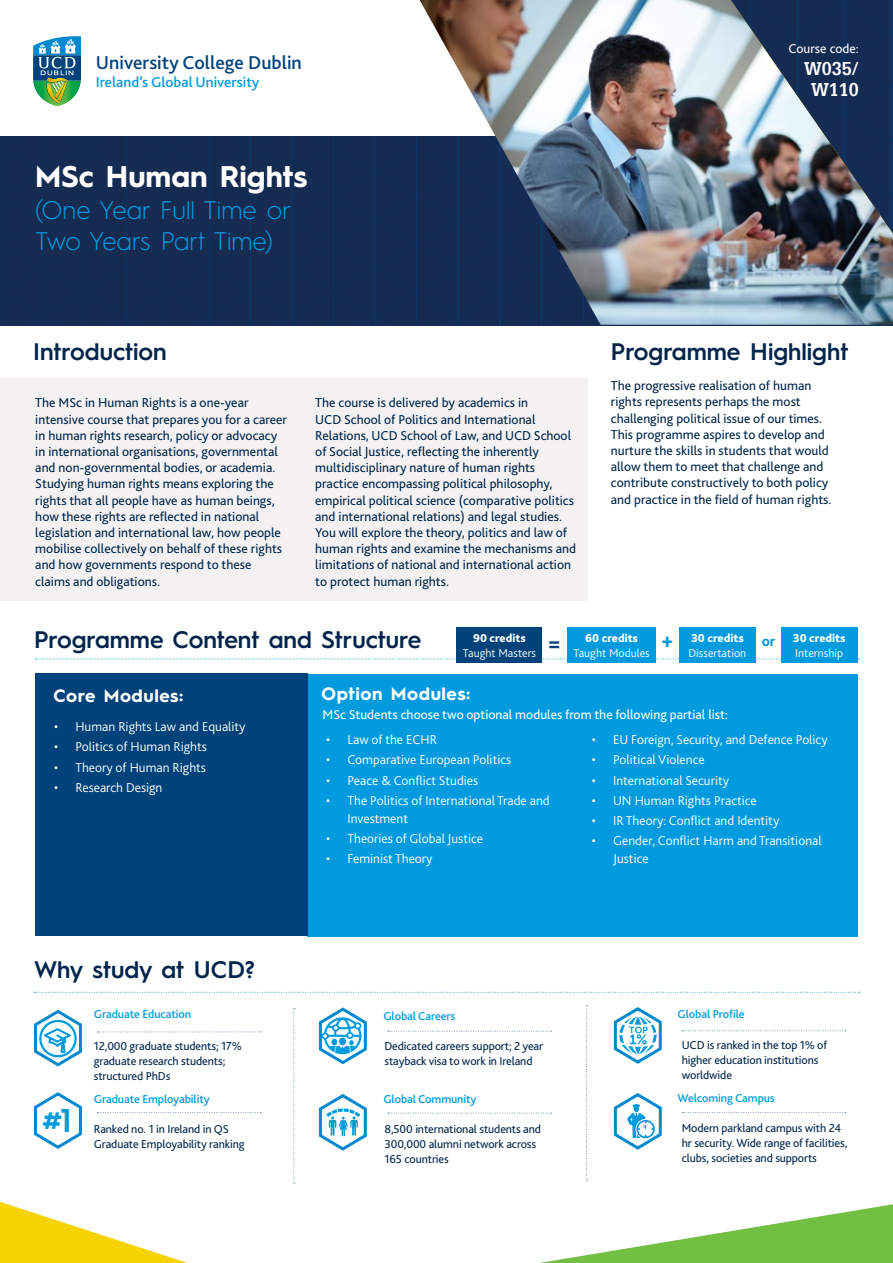
<style>
.page{position:relative;width:893px;height:1263px;background:#fff}
.page>*{position:absolute;margin:0;border:0;box-sizing:border-box;transform-origin:0 0}
.t1{font:600 33px "Hurme Geometric Sans 1";color:#009bdf}
.t2{font:700 30px "Hurme Geometric Sans 1";color:#fff}
.t3{font:300 25.5px/31.5px "Hurme Geometric Sans 1";color:#009bdf}
.t4{font:600 24px "Hurme Geometric Sans 1";color:#00254a}
.t5{font:800 21px "Bliss 2";color:#00427a}
.t6{font:800 21px "Bliss 2";color:#009bdf}
.t7{font:500 19.5px "Bliss 2";color:#00427a}
.t8{font:700 18px "Hurme Geometric Sans 1";letter-spacing:.03em;color:#fff}
.t9{font:700 18px/21.6px "Glypha LT";color:#fff;text-align:center}
.t10{font:500 15px "Bliss 2";color:#009bdf}
.t11{font:800 15px "Bliss 2";color:#009bdf}
.t12{font:13.5px/16.2px "Bliss 2";color:#00254a}
.t13{font:300 13.5px/18px "Bliss 2";color:#fff}
.t14{font:13.5px "Bliss 2";color:#fff}
.t15{font:12px/15px "Bliss 2";letter-spacing:-.01em;color:#00254a}
.t16{font:500 12px "Bliss 2";letter-spacing:-.01em;color:#009bdf}
.t17{font:300 12px "Bliss 2";color:#fff}
.t18{font:800 12px "Bliss 2";color:#fff}
</style>
<div class="page">
<div style="left:308px;top:674px;width:550px;height:262px;background:#009bdf"></div>
<div style="left:35px;top:674px;width:273px;height:262px;background:#00427a"></div>
<svg style="left:35px;top:658px;width:825px;height:1px"></svg>
<div style="left:0;top:378px;width:587px;height:222px;background:#f3f1f1"></div>
<svg style="left:540px;top:1204px;width:353px;height:59px"></svg>
<svg style="left:0;top:1202px;width:188px;height:61px"></svg>
<svg style="left:293px;top:1008px;width:2px;height:176px"></svg>
<svg style="left:586px;top:1005px;width:1px;height:176px"></svg>
<svg style="left:318px;top:1094px;width:49px;height:57px"></svg>
<svg style="left:318px;top:1007px;width:49px;height:58px"></svg>
<svg style="left:97px;top:1031px;width:164px;height:1px"></svg>
<svg style="left:388px;top:1031px;width:164px;height:1px"></svg>
<svg style="left:388px;top:1113px;width:164px;height:1px"></svg>
<svg style="left:97px;top:1112px;width:164px;height:1px"></svg>
<svg style="left:34px;top:1092px;width:48px;height:57px"></svg>
<svg style="left:34px;top:992px;width:826px;height:1px"></svg>
<svg style="left:34px;top:1009px;width:48px;height:58px"></svg>
<img style="left:0;top:0;width:893px;height:325px">
<div style="left:457px;top:628px;width:85px;height:35px;background:#00427a"></div>
<div style="left:567px;top:628px;width:89px;height:35px;background:#009bdf"></div>
<div style="left:679px;top:628px;width:77px;height:35px;background:#009bdf"></div>
<svg style="left:613px;top:1007px;width:49px;height:57px"></svg>
<svg style="left:613px;top:1093px;width:49px;height:57px"></svg>
<svg style="left:682px;top:1030px;width:164px;height:1px"></svg>
<svg style="left:682px;top:1112px;width:164px;height:1px"></svg>
<div style="left:781px;top:628px;width:76px;height:35px;background:#009bdf"></div>
<h3 class="t7" style="left:96px;top:50px;width:207px">University College Dublin</h3>
<p class="t10" style="left:96px;top:73px;width:165px">Ireland’s Global University</p>
<h2 class="t2" style="left:35px;top:156px;width:274px">MSc Human Rights</h2>
<h3 class="t3" style="left:35px;top:193px;width:257px">(One Year Full Time or<br>Two Years Part Time)</h3>
<p class="t14" style="left:788px;top:40px;width:72px">Course code:</p>
<h3 class="t9" style="left:804px;top:57px;width:57px">W035/<br>W110</h3>
<h3 class="t4" style="left:33px;top:335px;width:135px">Introduction</h3>
<h3 class="t4" style="left:611px;top:335px;width:239px">Programme Highlight</h3>
<p class="t12" style="left:35px;top:394px;width:253px">The MSc in Human Rights is a one-year intensive course that prepares you for a career in human rights research, policy or advocacy in international organisations, governmental and non-governmental bodies, or academia.<br>Studying human rights means exploring the rights that all people have as human beings, how these rights are reflected in national legislation and international law, how people mobilise collectively on behalf of these rights and how governments respond to these claims and obligations.</p>
<p class="t12" style="left:315px;top:394px;width:262px">The course is delivered by academics in<br>UCD School of Politics and International Relations, UCD School of Law, and UCD School of Social Justice, reflecting the inherently multidisciplinary nature of human rights practice encompassing political philosophy, empirical political science (comparative politics and international relations) and legal studies.<br>You will explore the theory, politics and law of human rights and examine the mechanisms and limitations of national and international action to protect human rights.</p>
<p class="t12" style="left:611px;top:377px;width:222px">The progressive realisation of human rights represents perhaps the most challenging political issue of our times.<br>This programme aspires to develop and nurture the skills in students that would allow them to meet that challenge and contribute constructively to both policy and practice in the field of human rights.</p>
<h3 class="t4" style="left:34px;top:623px;width:389px">Programme Content and Structure</h3>
<p class="t18" style="left:473px;top:631px;width:54px">90 credits</p>
<p class="t17" style="left:463px;top:645px;width:75px">Taught Masters</p>
<h3 class="t8" style="left:54px;top:683px;width:131px">Core Modules:</h3>
<h3 class="t8" style="left:322px;top:681px;width:150px">Option Modules:</h3>
<p class="t18" style="left:585px;top:631px;width:54px">60 credits</p>
<p class="t17" style="left:573px;top:645px;width:78px">Taught Modules</p>
<h3 class="t5" style="left:549px;top:630px;width:13px">=</h3>
<h3 class="t6" style="left:661px;top:627px;width:13px">+</h3>
<p class="t18" style="left:691px;top:631px;width:54px">30 credits</p>
<p class="t17" style="left:688px;top:645px;width:59px">Dissertation</p>
<p class="t11" style="left:762px;top:631px;width:15px">or</p>
<p class="t18" style="left:793px;top:631px;width:54px">30 credits</p>
<p class="t17" style="left:795px;top:645px;width:50px">Internship</p>
<p class="t13" style="left:54px;top:717px;width:193px">• Human Rights Law and Equality</p>
<p class="t13" style="left:54px;top:737px;width:154px">• Politics of Human Rights</p>
<p class="t13" style="left:54px;top:758px;width:153px">• Theory of Human Rights</p>
<p class="t13" style="left:54px;top:778px;width:110px">• Research Design</p>
<p class="t14" style="left:323px;top:706px;width:407px">MSc Students choose two optional modules from the following partial list:</p>
<p class="t13" style="left:326px;top:730px;width:112px">• Law of the ECHR</p>
<p class="t13" style="left:326px;top:750px;width:187px">• Comparative European Politics</p>
<p class="t13" style="left:326px;top:771px;width:154px">• Peace &amp; Conflict Studies</p>
<p class="t13" style="left:347px;top:791px;width:204px;text-indent:-21px">• The Politics of International Trade and<br>Investment</p>
<p class="t13" style="left:326px;top:829px;width:158px">• Theories of Global Justice</p>
<p class="t13" style="left:326px;top:849px;width:108px">• Feminist Theory</p>
<p class="t13" style="left:592px;top:730px;width:237px">• EU Foreign, Security, and Defence Policy</p>
<p class="t13" style="left:592px;top:750px;width:114px">• Political Violence</p>
<p class="t13" style="left:592px;top:771px;width:139px">• International Security</p>
<p class="t13" style="left:592px;top:791px;width:166px">• UN Human Rights Practice</p>
<p class="t13" style="left:592px;top:811px;width:189px">• IR Theory: Conflict and Identity</p>
<p class="t13" style="left:613px;top:831px;width:210px;text-indent:-21px">• Gender, Conflict Harm and Transitional<br>Justice</p>
<h3 class="t4" style="left:34px;top:952px;width:222px">Why study at UCD?</h3>
<p class="t16" style="left:94px;top:1007px;width:99px">Graduate Education</p>
<p class="t16" style="left:383px;top:1008px;width:73px">Global Careers</p>
<h1 class="t1" style="left:42px;top:1098px;width:31px">#1</h1>
<p class="t15" style="left:94px;top:1038px;width:150px">12,000 graduate students; 17% graduate research students; structured PhDs</p>
<p class="t15" style="left:384px;top:1038px;width:160px">Dedicated careers support; 2 year stayback visa to work in Ireland</p>
<p class="t16" style="left:94px;top:1091px;width:118px">Graduate Employability</p>
<p class="t16" style="left:383px;top:1091px;width:95px">Global Community</p>
<p class="t15" style="left:94px;top:1121px;width:152px">Ranked no. 1 in Ireland in QS<br>Graduate Employability ranking</p>
<p class="t15" style="left:384px;top:1121px;width:158px">8,500 international students and<br>300,000 alumni network across<br>165 countries</p>
<p class="t16" style="left:678px;top:1006px;width:69px">Global Profile</p>
<p class="t15" style="left:682px;top:1037px;width:147px">UCD is ranked in the top 1% of higher education institutions worldwide</p>
<p class="t16" style="left:678px;top:1090px;width:99px">Welcoming Campus</p>
<p class="t15" style="left:682px;top:1120px;width:167px">Modern parkland campus with 24 hr security. Wide range of facilities, clubs, societies and supports</p>
</div>
